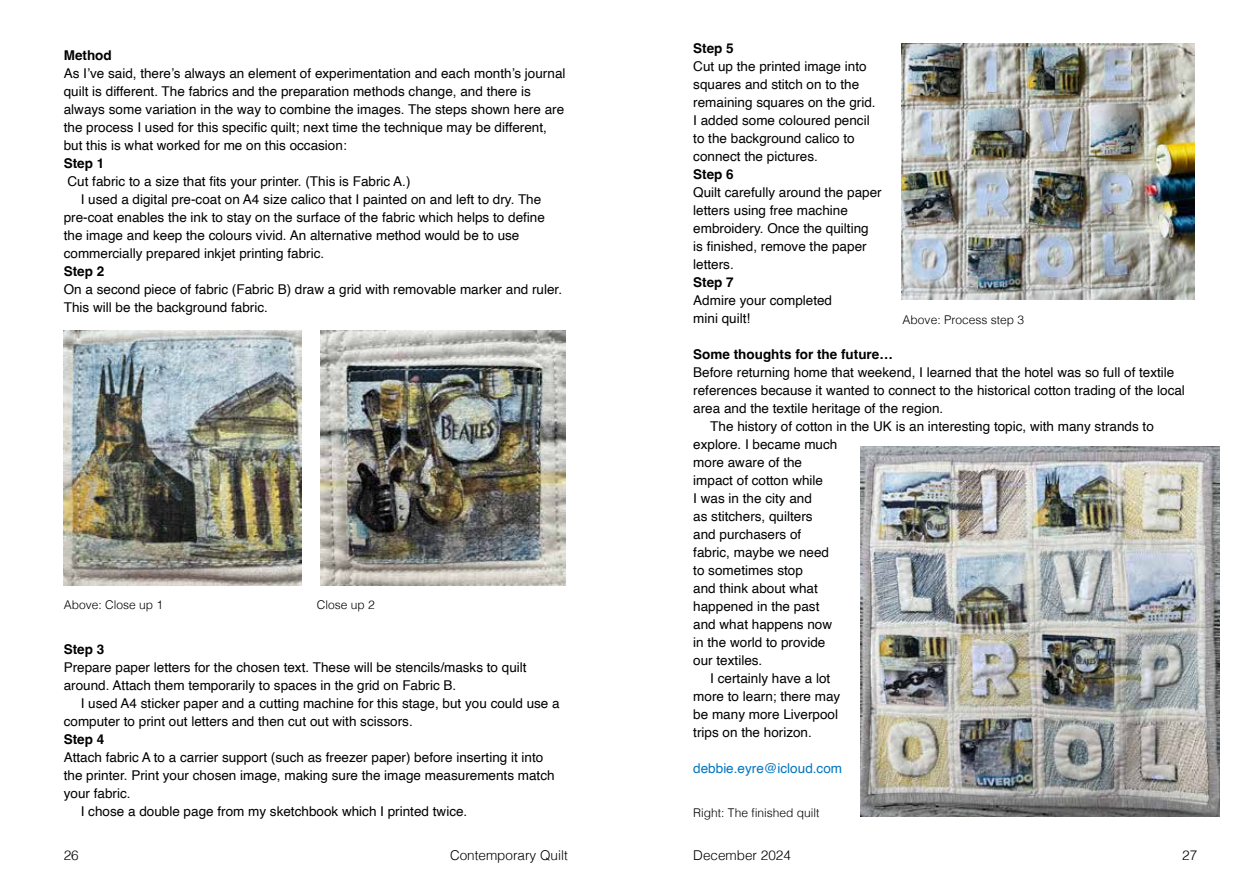
<style>
.page{position:relative;width:1259px;height:893px;background:#fff}
.page>*{position:absolute;margin:0;border:0;box-sizing:border-box;transform-origin:0 0}
.t1{font:13.5px/18px "Helvetica";color:#000}
.t2{font:700 13.5px "Helvetica";color:#000}
.t3{font:300 13.5px "Helvetica";color:#000}
.t4{font:13.5px "Helvetica";color:#0075bf}
.t5{font:300 12px "Helvetica";color:#000}
</style>
<div class="page">
<img style="left:64px;top:331px;width:238px;height:255px">
<img style="left:320px;top:331px;width:246px;height:255px">
<img style="left:901px;top:44px;width:293px;height:255px">
<img style="left:860px;top:446px;width:359px;height:371px">
<p class="t2" style="left:64px;top:47px;width:49px">Method</p>
<p class="t1" style="left:64px;top:65px;width:503px">As I’ve said, there’s always an element of experimentation and each month’s journal quilt is different. The fabrics and the preparation methods change, and there is always some variation in the way to combine the images. The steps shown here are the process I used for this specific quilt; next time the technique may be different, but this is what worked for me on this occasion:</p>
<p class="t2" style="left:64px;top:155px;width:42px">Step 1</p>
<p class="t1" style="left:68px;top:173px;width:344px">Cut fabric to a size that fits your printer. (This is Fabric A.)</p>
<p class="t1" style="left:81px;top:191px;width:462px">I used a digital pre-coat on A4 size calico that I painted on and left to dry. The</p>
<p class="t1" style="left:64px;top:209px;width:483px">pre-coat enables the ink to stay on the surface of the fabric which helps to define</p>
<p class="t1" style="left:64px;top:227px;width:457px">the image and keep the colours vivid. An alternative method would be to use</p>
<p class="t1" style="left:64px;top:245px;width:262px">commercially prepared inkjet printing fabric.</p>
<p class="t2" style="left:64px;top:263px;width:42px">Step 2</p>
<p class="t1" style="left:64px;top:281px;width:500px">On a second piece of fabric (Fabric B) draw a grid with removable marker and ruler.<br>This will be the background fabric.</p>
<p class="t5" style="left:64px;top:595px;width:101px">Above: Close up 1</p>
<p class="t5" style="left:317px;top:595px;width:60px">Close up 2</p>
<p class="t2" style="left:64px;top:641px;width:42px">Step 3</p>
<p class="t1" style="left:64px;top:659px;width:464px">Prepare paper letters for the chosen text. These will be stencils/masks to quilt around. Attach them temporarily to spaces in the grid on Fabric B.</p>
<p class="t1" style="left:64px;top:695px;width:497px;text-indent:17px">I used A4 sticker paper and a cutting machine for this stage, but you could use a computer to print out letters and then cut out with scissors.</p>
<p class="t2" style="left:64px;top:731px;width:42px">Step 4</p>
<p class="t1" style="left:64px;top:749px;width:481px">Attach fabric A to a carrier support (such as freezer paper) before inserting it into</p>
<p class="t1" style="left:64px;top:767px;width:492px">the printer. Print your chosen image, making sure the image measurements match</p>
<p class="t1" style="left:64px;top:785px;width:68px">your fabric.</p>
<p class="t1" style="left:81px;top:803px;width:388px">I chose a double page from my sketchbook which I printed twice.</p>
<p class="t2" style="left:693px;top:40px;width:42px">Step 5</p>
<p class="t1" style="left:693px;top:57px;width:184px">Cut up the printed image into squares and stitch on to the remaining squares on the grid.<br>I added some coloured pencil to the background calico to connect the pictures.</p>
<p class="t2" style="left:693px;top:166px;width:42px">Step 6</p>
<p class="t1" style="left:693px;top:183px;width:190px">Quilt carefully around the paper letters using free machine embroidery. Once the quilting is finished, remove the paper letters.</p>
<p class="t2" style="left:693px;top:274px;width:42px">Step 7</p>
<p class="t1" style="left:693px;top:291px;width:140px">Admire your completed mini quilt!</p>
<p class="t2" style="left:693px;top:346px;width:201px">Some thoughts for the future…</p>
<p class="t1" style="left:693px;top:363px;width:483px">Before returning home that weekend, I learned that the hotel was so full of textile</p>
<p class="t1" style="left:693px;top:381px;width:493px">references because it wanted to connect to the historical cotton trading of the local</p>
<p class="t1" style="left:693px;top:399px;width:251px">area and the textile heritage of the region.</p>
<p class="t1" style="left:710px;top:417px;width:445px">The history of cotton in the UK is an interesting topic, with many strands to</p>
<p class="t1" style="left:693px;top:435px;width:146px">explore. I became much</p>
<p class="t1" style="left:693px;top:453px;width:110px">more aware of the</p>
<p class="t1" style="left:693px;top:471px;width:131px">impact of cotton while</p>
<p class="t1" style="left:693px;top:489px;width:120px">I was in the city and</p>
<p class="t1" style="left:693px;top:507px;width:121px">as stitchers, quilters</p>
<p class="t1" style="left:693px;top:525px;width:110px">and purchasers of</p>
<p class="t1" style="left:693px;top:543px;width:137px">fabric, maybe we need</p>
<p class="t1" style="left:693px;top:561px;width:111px">to sometimes stop</p>
<p class="t1" style="left:693px;top:579px;width:126px">and think about what</p>
<p class="t1" style="left:693px;top:597px;width:128px">happened in the past</p>
<p class="t1" style="left:693px;top:615px;width:140px">and what happens now</p>
<p class="t1" style="left:693px;top:633px;width:134px">in the world to provide</p>
<p class="t1" style="left:693px;top:651px;width:71px">our textiles.</p>
<p class="t1" style="left:710px;top:669px;width:122px">I certainly have a lot</p>
<p class="t1" style="left:693px;top:687px;width:149px">more to learn; there may</p>
<p class="t1" style="left:693px;top:705px;width:146px">be many more Liverpool</p>
<p class="t1" style="left:693px;top:723px;width:120px">trips on the horizon.</p>
<p class="t4" style="left:693px;top:757px;width:150px">debbie.eyre@icloud.com</p>
<p class="t5" style="left:902px;top:310px;width:123px">Above: Process step 3</p>
<p class="t5" style="left:693px;top:802px;width:128px">Right: The finished quilt</p>
<p class="t3" style="left:64px;top:844px;width:17px">26</p>
<p class="t3" style="left:450px;top:844px;width:119px">Contemporary Quilt</p>
<p class="t3" style="left:693px;top:844px;width:99px">December 2024</p>
<p class="t3" style="left:1182px;top:844px;width:17px">27</p>
</div>
